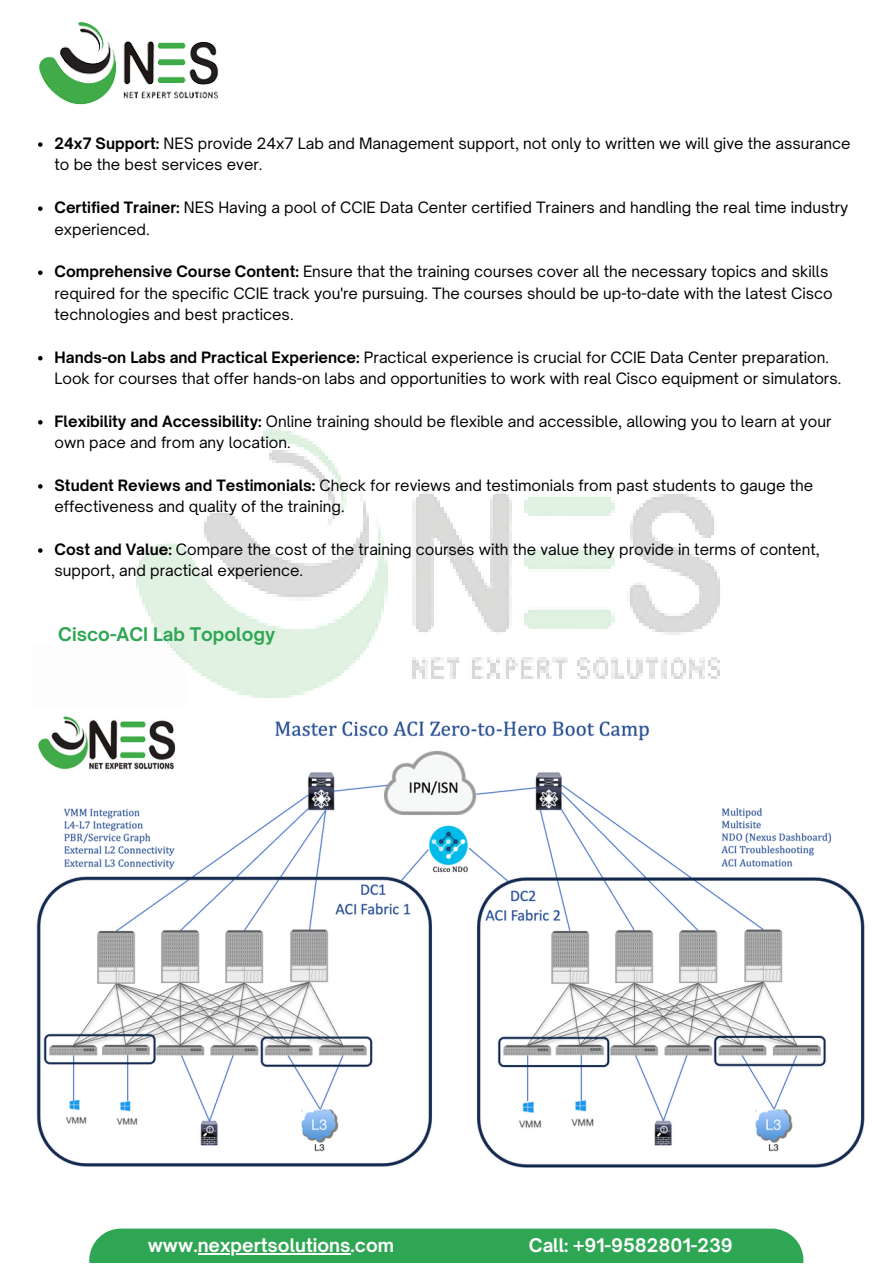
<style>
.page{position:relative;width:893px;height:1264px;background:#fff}
.page>*{position:absolute;margin:0;border:0;box-sizing:border-box;transform-origin:0 0}
.t1{font:700 18px "Open Sauce One";color:#fff}
.t2{font:700 18px "Open Sauce One";color:#2fa653}
.t3{font:15px/21.3px "Open Sauce One";color:#000}
.s1{font-weight:700}
</style>
<div class="page">
<img style="left:39px;top:22px;width:180px;height:83px">
<img style="left:136px;top:428px;width:584px;height:270px">
<div style="left:89px;top:1228px;width:714px;height:34px;background:#2fa653"></div>
<img style="left:36px;top:716px;width:829px;height:452px">
<hr style="left:198px;top:1252px;width:152px;height:2px;background:#fff">
<svg style="left:38px;top:142px;width:5px;height:5px"></svg>
<svg style="left:38px;top:206px;width:5px;height:5px"></svg>
<svg style="left:38px;top:270px;width:5px;height:5px"></svg>
<svg style="left:38px;top:356px;width:5px;height:4px"></svg>
<svg style="left:38px;top:420px;width:5px;height:4px"></svg>
<svg style="left:38px;top:484px;width:5px;height:4px"></svg>
<svg style="left:38px;top:548px;width:5px;height:5px"></svg>
<p class="t3" style="left:55px;top:133px;width:797px"><span class="s1">24x7 Support:</span> NES provide 24x7 Lab and Management support, not only to written we will give the assurance to be the best services ever.</p>
<p class="t3" style="left:55px;top:197px;width:795px"><span class="s1">Certified Trainer:</span> NES Having a pool of CCIE Data Center certified Trainers and handling the real time industry experienced.</p>
<p class="t3" style="left:55px;top:261px;width:779px"><span class="s1">Comprehensive Course Content:</span> Ensure that the training courses cover all the necessary topics and skills required for the specific CCIE track you're pursuing. The courses should be up-to-date with the latest Cisco technologies and best practices.</p>
<p class="t3" style="left:55px;top:346px;width:788px"><span class="s1">Hands-on Labs and Practical Experience:</span> Practical experience is crucial for CCIE Data Center preparation.<br>Look for courses that offer hands-on labs and opportunities to work with real Cisco equipment or simulators.</p>
<p class="t3" style="left:55px;top:410px;width:778px"><span class="s1">Flexibility and Accessibility:</span> Online training should be flexible and accessible, allowing you to learn at your own pace and from any location.</p>
<p class="t3" style="left:55px;top:474px;width:760px"><span class="s1">Student Reviews and Testimonials:</span> Check for reviews and testimonials from past students to gauge the effectiveness and quality of the training.</p>
<p class="t3" style="left:55px;top:538px;width:766px"><span class="s1">Cost and Value:</span> Compare the cost of the training courses with the value they provide in terms of content, support, and practical experience.</p>
<p class="t2" style="left:58px;top:623px;width:218px">Cisco-ACI Lab Topology</p>
<p class="t1" style="left:148px;top:1233px;width:248px">www.nexpertsolutions.com</p>
<p class="t1" style="left:529px;top:1233px;width:205px">Call: +91-9582801-239</p>
</div>
